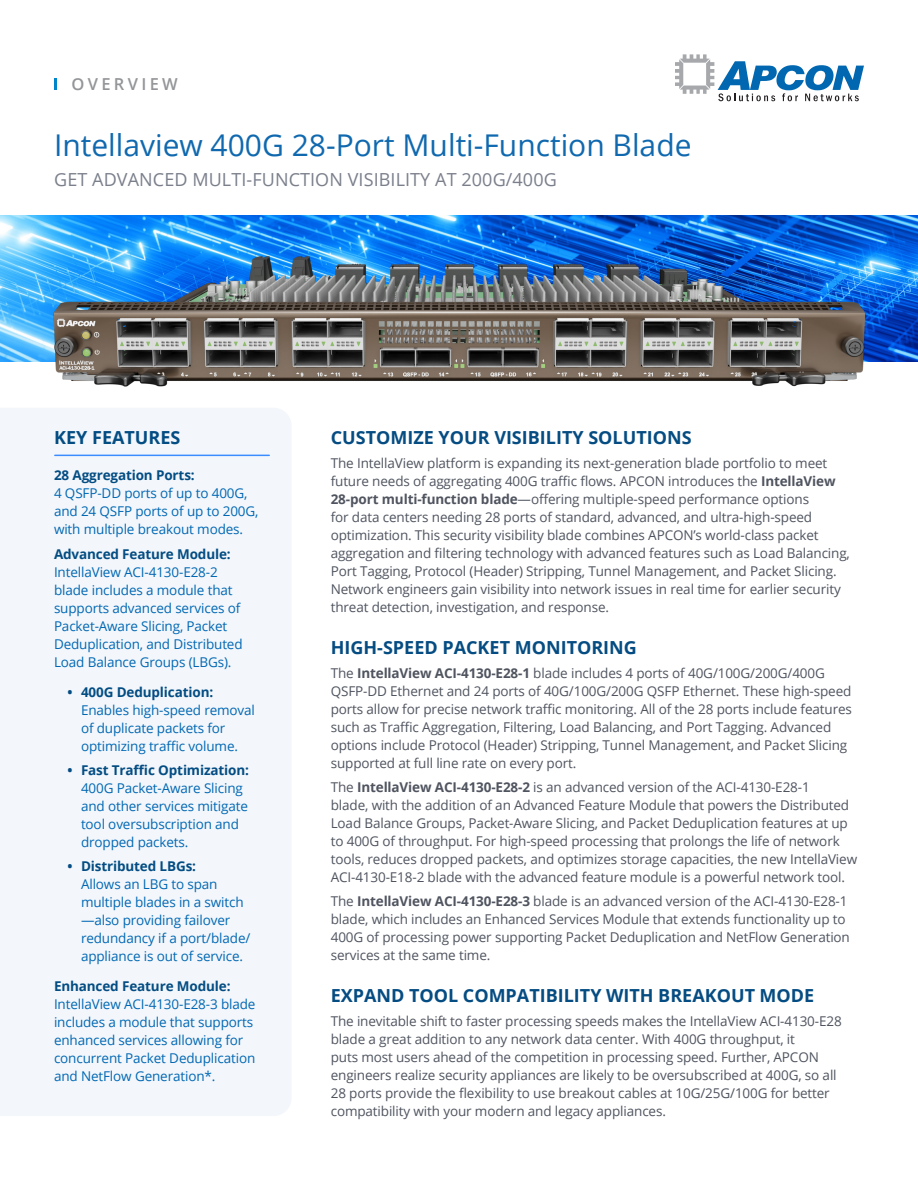
<style>
.page{position:relative;width:918px;height:1188px;background:#fff}
.page>*{position:absolute;margin:0;border:0;box-sizing:border-box;transform-origin:0 0}
.t1{font:30px "Open Sans";color:#1069af}
.t2{font:700 18px "Open Sans";color:#054c82}
.Header_small{font:18px "Open Sans";letter-spacing:.005em;color:#7a7f8b}
.t3{font:700 18px "Open Sans";color:#034d83}
.t4{font:600 16.5px "Open Sans";letter-spacing:.2em;color:#939598}
.t5{font:13.5px/18px "Open Sans";letter-spacing:-.01em;color:#4f545f}
.Text{font:13.5px/18px "Open Sans";letter-spacing:-.01em;color:#0168b3}
.s1{font-weight:700;color:#034d83}
.s2{font-weight:700}
</style>
<div class="page">
<img style="left:0;top:216px;width:918px;height:146px">
<img style="left:30px;top:234px;width:858px;height:153px">
<svg style="left:675px;top:54px;width:189px;height:47px"></svg>
<svg style="left:54px;top:78px;width:3px;height:12px"></svg>
<div style="left:0;top:408px;width:291px;height:708px;background:#f3f6fb"></div>
<hr style="left:55px;top:455px;width:214px;height:1px;background:#3b8cff">
<p class="t4" style="left:72px;top:73px;width:108px">OVERVIEW</p>
<p class="t1" style="left:54px;top:124px;width:639px">Intellaview 400G 28-Port Multi-Function Blade</p>
<p class="Header_small" style="left:54px;top:167px;width:504px">GET ADVANCED MULTI-FUNCTION VISIBILITY AT 200G/400G</p>
<p class="t3" style="left:54px;top:425px;width:128px">KEY FEATURES</p>
<p class="Text" style="left:54px;top:466px;width:206px"><span class="s1">28 Aggregation Ports:<br></span>4 QSFP-DD ports of up to 400G, and 24 QSFP ports of up to 200G, with multiple breakout modes.</p>
<p class="Text" style="left:54px;top:544px;width:190px"><span class="s1">Advanced Feature Module:<br></span>IntellaView ACI-4130-E28-2 blade includes a module that supports advanced services of<br>Packet-Aware Slicing, Packet<br>Deduplication, and Distributed<br>Load Balance Groups (LBGs).</p>
<p class="Text" style="left:81px;top:682px;width:176px;text-indent:-14px"><span class="s1">• 400G Deduplication:<br></span>Enables high-speed removal of duplicate packets for optimizing traffic volume.</p>
<p class="Text" style="left:81px;top:760px;width:170px;text-indent:-14px"><span class="s1">• Fast Traffic Optimization:<br></span>400G Packet-Aware Slicing and other services mitigate tool oversubscription and dropped packets.</p>
<p class="Text" style="left:81px;top:856px;width:171px;text-indent:-14px"><span class="s1">• Distributed LBGs:<br></span>Allows an LBG to span multiple blades in a switch —also providing failover redundancy if a port/blade/ appliance is out of service.</p>
<p class="Text" style="left:54px;top:976px;width:203px"><span class="s1">Enhanced Feature Module:<br></span>IntellaView ACI-4130-E28-3 blade includes a module that supports enhanced services allowing for concurrent Packet Deduplication and NetFlow Generation*.</p>
<p class="t2" style="left:331px;top:425px;width:362px">CUSTOMIZE YOUR VISIBILITY SOLUTIONS</p>
<p class="t5" style="left:331px;top:454px;width:521px">The IntellaView platform is expanding its next-generation blade portfolio to meet future needs of aggregating 400G traffic flows. APCON introduces the <span class="s2">IntellaView 28-port multi-function blade</span>—offering multiple-speed performance options<br>for data centers needing 28 ports of standard, advanced, and ultra-high-speed optimization. This security visibility blade combines APCON’s world-class packet aggregation and filtering technology with advanced features such as Load Balancing, Port Tagging, Protocol (Header) Stripping, Tunnel Management, and Packet Slicing.<br>Network engineers gain visibility into network issues in real time for earlier security threat detection, investigation, and response.</p>
<p class="t2" style="left:331px;top:635px;width:308px">HIGH-SPEED PACKET MONITORING</p>
<p class="t5" style="left:331px;top:664px;width:523px">The <span class="s2">IntellaView ACI-4130-E28-1</span> blade includes 4 ports of 40G/100G/200G/400G QSFP-DD Ethernet and 24 ports of 40G/100G/200G QSFP Ethernet. These high-speed ports allow for precise network traffic monitoring. All of the 28 ports include features such as Traffic Aggregation, Filtering, Load Balancing, and Port Tagging. Advanced options include Protocol (Header) Stripping, Tunnel Management, and Packet Slicing supported at full line rate on every port.</p>
<p class="t5" style="left:331px;top:778px;width:528px">The <span class="s2">IntellaView ACI-4130-E28-2</span> is an advanced version of the ACI-4130-E28-1<br>blade, with the addition of an Advanced Feature Module that powers the Distributed Load Balance Groups, Packet-Aware Slicing, and Packet Deduplication features at up to 400G of throughput. For high-speed processing that prolongs the life of network tools, reduces dropped packets, and optimizes storage capacities, the new IntellaView ACI-4130-E18-2 blade with the advanced feature module is a powerful network tool.</p>
<p class="t5" style="left:331px;top:892px;width:521px">The <span class="s2">IntellaView ACI-4130-E28-3</span> blade is an advanced version of the ACI-4130-E28-1 blade, which includes an Enhanced Services Module that extends functionality up to 400G of processing power supporting Packet Deduplication and NetFlow Generation services at the same time.</p>
<p class="t2" style="left:331px;top:983px;width:485px">EXPAND TOOL COMPATIBILITY WITH BREAKOUT MODE</p>
<p class="t5" style="left:331px;top:1012px;width:513px">The inevitable shift to faster processing speeds makes the IntellaView ACI-4130-E28 blade a great addition to any network data center. With 400G throughput, it<br>puts most users ahead of the competition in processing speed. Further, APCON engineers realize security appliances are likely to be oversubscribed at 400G, so all 28 ports provide the flexibility to use breakout cables at 10G/25G/100G for better compatibility with your modern and legacy appliances.</p>
</div>
